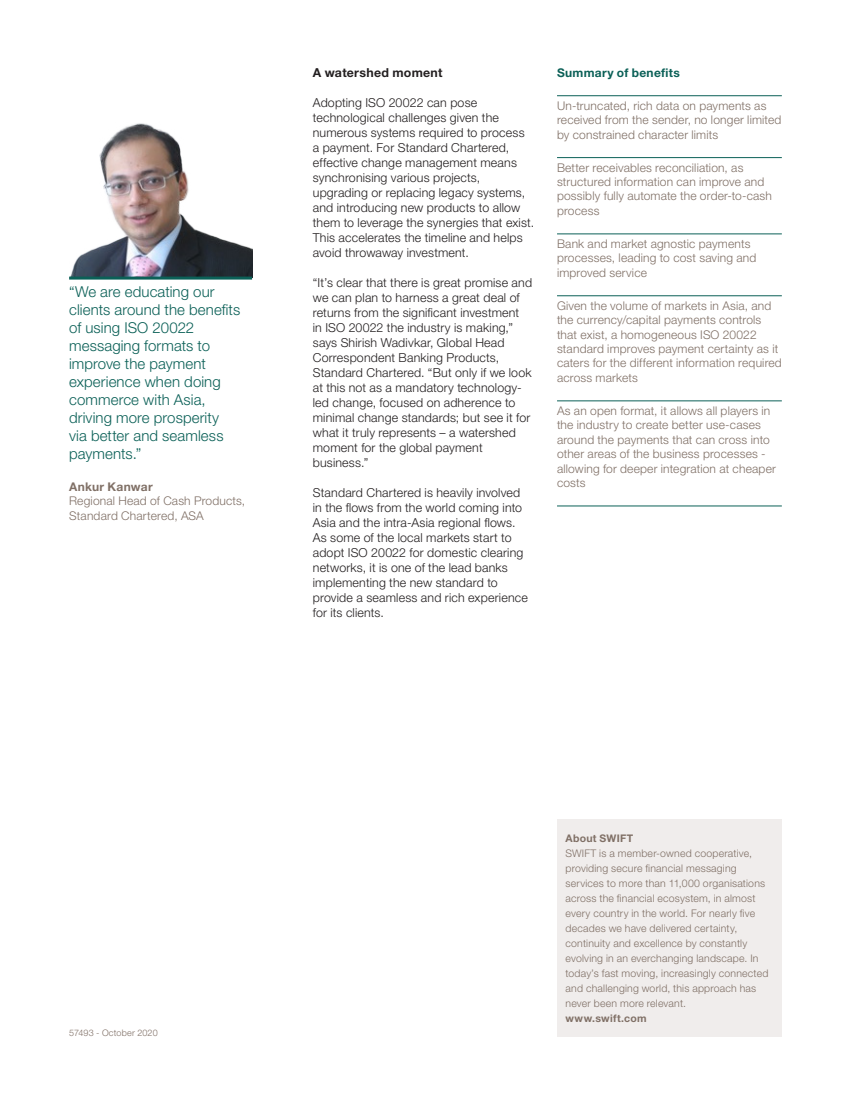
<style>
.page{position:relative;width:851px;height:1106px;background:#fff}
.page>*{position:absolute;margin:0;border:0;box-sizing:border-box;transform-origin:0 0}
.t1{font:300 15px/18px "Helvetica Neue LT Std";letter-spacing:.005em;color:#0b6057}
.Body{font:300 12.3px/15px "Helvetica Neue LT Std";letter-spacing:.015em;color:#231f20}
.Body-2{font:700 12.3px "Helvetica Neue LT Std";letter-spacing:.02em;color:#231f20}
.t2{font:300 12px/14.4px "Helvetica Neue LT Std";letter-spacing:.015em;color:#807066}
.t3{font:700 12px "Helvetica Neue LT Std";letter-spacing:.025em;color:#0b6057}
.Boilerplate{font:300 10.5px/15px "Helvetica Neue LT Std";letter-spacing:.02em;color:#807066}
.Boilerplate-2{font:700 10.5px "Helvetica Neue LT Std";letter-spacing:.03em;color:#807066}
.t4{font:300 9px "Helvetica Neue LT Std";letter-spacing:.015em;color:#807066}
.s1{font-weight:700}
</style>
<div class="page">
<hr style="left:557px;top:95px;width:224px;height:1px;background:#0b6057">
<hr style="left:557px;top:157px;width:224px;height:1px;background:#0b6057">
<hr style="left:557px;top:233px;width:224px;height:1px;background:#0b6057">
<hr style="left:557px;top:295px;width:224px;height:1px;background:#0b6057">
<hr style="left:557px;top:400px;width:224px;height:1px;background:#0b6057">
<hr style="left:557px;top:505px;width:224px;height:1px;background:#0b6057">
<div style="left:557px;top:819px;width:224px;height:217px;background:#f0edec"></div>
<img style="left:70px;top:123px;width:182px;height:153px">
<hr style="left:69px;top:276px;width:183px;height:3px;background:#0b6057">
<p class="t1" style="left:69px;top:282px;width:172px">“We are educating our clients around the benefits of using ISO 20022 messaging formats to improve the payment experience when doing commerce with Asia, driving more prosperity via better and seamless payments.”</p>
<p class="t2" style="left:69px;top:479px;width:177px"><span class="s1">Ankur Kanwar<br></span>Regional Head of Cash Products,<br>Standard Chartered, ASA</p>
<p class="Body-2" style="left:313px;top:65px;width:131px">A watershed moment</p>
<p class="Body" style="left:313px;top:94px;width:223px">Adopting ISO 20022 can pose technological challenges given the numerous systems required to process a payment. For Standard Chartered, effective change management means synchronising various projects, upgrading or replacing legacy systems, and introducing new products to allow them to leverage the synergies that exist.<br>This accelerates the timeline and helps avoid throwaway investment.</p>
<p class="Body" style="left:313px;top:274px;width:221px">“It’s clear that there is great promise and we can plan to harness a great deal of returns from the significant investment<br>in ISO 20022 the industry is making,” says Shirish Wadivkar, Global Head Correspondent Banking Products, Standard Chartered. “But only if we look at this not as a mandatory technology&shy;led change, focused on adherence to minimal change standards; but see it for what it truly represents – a watershed moment for the global payment business.”</p>
<p class="Body" style="left:313px;top:484px;width:216px">Standard Chartered is heavily involved in the flows from the world coming into Asia and the intra-Asia regional flows.<br>As some of the local markets start to adopt ISO 20022 for domestic clearing networks, it is one of the lead banks implementing the new standard to provide a seamless and rich experience for its clients.</p>
<p class="t3" style="left:557px;top:65px;width:124px">Summary of benefits</p>
<p class="t2" style="left:557px;top:98px;width:226px">Un-truncated, rich data on payments as received from the sender, no longer limited by constrained character limits</p>
<p class="t2" style="left:557px;top:160px;width:216px">Better receivables reconciliation, as structured information can improve and possibly fully automate the order-to-cash process</p>
<p class="t2" style="left:557px;top:236px;width:201px">Bank and market agnostic payments processes, leading to cost saving and improved service</p>
<p class="t2" style="left:557px;top:298px;width:226px">Given the volume of markets in Asia, and the currency/capital payments controls that exist, a homogeneous ISO 20022 standard improves payment certainty as it caters for the different information required across markets</p>
<p class="t2" style="left:557px;top:403px;width:220px">As an open format, it allows all players in the industry to create better use-cases around the payments that can cross into other areas of the business processes - allowing for deeper integration at cheaper costs</p>
<p class="t4" style="left:69px;top:1027px;width:90px">57493 - October 2020</p>
<p class="Boilerplate" style="left:565px;top:830px;width:204px"><span class="s1">About SWIFT<br></span>SWIFT is a member-owned cooperative, providing secure financial messaging services to more than 11,000 organisations across the financial ecosystem, in almost every country in the world. For nearly five decades we have delivered certainty, continuity and excellence by constantly evolving in an everchanging landscape. In today’s fast moving, increasingly connected and challenging world, this approach has never been more relevant.</p>
<p class="Boilerplate-2" style="left:565px;top:1011px;width:83px">www.swift.com</p>
</div>
